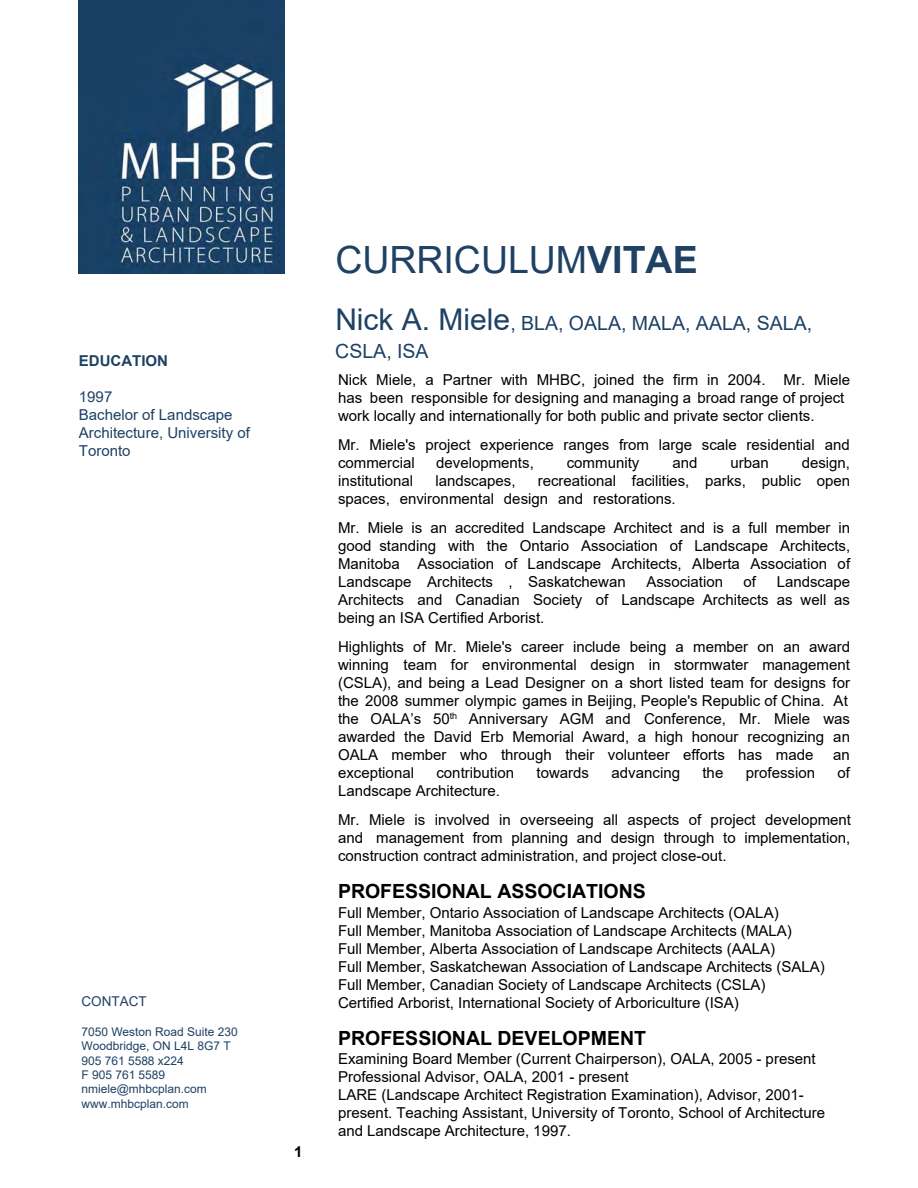
<style>
.page{position:relative;width:918px;height:1188px;background:#fff}
.page>*{position:absolute;margin:0;border:0;box-sizing:border-box;transform-origin:0 0}
.t1{font:37.5px "Arial";color:#1e4164}
.t2{font:700 19.5px "Arial";color:#000}
.t3{font:19.5px/27.8px "Arial";color:#1e4164}
.t4{font:15px/18px "Arial";color:#000}
.t5{font:15px/18px "Arial";color:#1e4164}
.t6{font:700 15px "Arial";color:#1e4164}
.t7{font:700 15px "Arial";color:#000}
.t8{font:13.5px "Arial";color:#1e4164}
.t9{font:12px/14.4px "Arial";color:#1e4164}
.s1{font-weight:700}
.s2{font-size:30px}
</style>
<div class="page">
<img style="left:79px;top:0;width:205px;height:274px">
<p class="t6" style="left:79px;top:350px;width:91px">EDUCATION</p>
<p class="t1" style="left:335px;top:234px;width:364px">CURRICULUM<span class="s1">VITAE</span></p>
<p class="t3" style="left:335px;top:309px;width:478px"><span class="s2">Nick A. Miele</span>, BLA, OALA, MALA, AALA, SALA,<br>CSLA, ISA</p>
<p class="t4" style="left:338px;top:371px;width:514px">Nick Miele, a Partner with MHBC, joined the firm in 2004. Mr. Miele</p>
<p class="t5" style="left:79px;top:387px;width:35px">1997</p>
<p class="t4" style="left:338px;top:389px;width:508px">has been responsible for designing and managing a broad range of project</p>
<p class="t5" style="left:79px;top:405px;width:155px">Bachelor of Landscape</p>
<p class="t4" style="left:338px;top:407px;width:478px">work locally and internationally for both public and private sector clients.</p>
<p class="t5" style="left:79px;top:423px;width:173px">Architecture, University of<br>Toronto</p>
<p class="t4" style="left:338px;top:436px;width:513px">Mr. Miele's project experience ranges from large scale residential and commercial</p>
<p class="t4" style="left:436px;top:454px;width:99px">developments,</p>
<p class="t4" style="left:567px;top:454px;width:74px">community</p>
<p class="t4" style="left:672px;top:454px;width:27px">and</p>
<p class="t4" style="left:730px;top:454px;width:40px">urban</p>
<p class="t4" style="left:802px;top:454px;width:50px">design,</p>
<p class="t4" style="left:338px;top:472px;width:514px;text-indent:200px">recreational facilities, parks, public open spaces, environmental design and restorations.</p>
<p class="t4" style="left:338px;top:519px;width:514px;text-align:justify">Mr. Miele is an accredited Landscape Architect and is a full member in good standing with the Ontario Association of Landscape Architects, Manitoba Association of Landscape Architects, Alberta Association of Landscape Architects , Saskatchewan</p>
<p class="t4" style="left:338px;top:472px;width:77px">institutional</p>
<p class="t4" style="left:435px;top:472px;width:82px">landscapes,</p>
<p class="t4" style="left:646px;top:573px;width:78px">Association</p>
<p class="t4" style="left:744px;top:573px;width:14px">of</p>
<p class="t4" style="left:338px;top:573px;width:514px;text-align:justify;text-indent:439px">Landscape Architects and Canadian Society of Landscape Architects as well as being an ISA Certified Arborist.</p>
<p class="t4" style="left:338px;top:638px;width:514px">Highlights of Mr. Miele's career include being a member on an award winning team for environmental design in stormwater management (CSLA), and being a Lead Designer on a short listed team for designs for the 2008 summer olympic games in Beijing, People's Republic of China. At the OALA’s 50<sup>th</sup> Anniversary AGM and Conference, Mr. Miele was awarded the David Erb Memorial Award, a high honour recognizing an OALA member who through their volunteer efforts has made</p>
<p class="t4" style="left:833px;top:746px;width:18px">an</p>
<p class="t4" style="left:338px;top:764px;width:78px">exceptional</p>
<p class="t4" style="left:436px;top:764px;width:79px">contribution</p>
<p class="t4" style="left:537px;top:764px;width:54px">towards</p>
<p class="t4" style="left:612px;top:764px;width:70px">advancing</p>
<p class="t4" style="left:702px;top:764px;width:22px">the</p>
<p class="t4" style="left:746px;top:764px;width:71px">profession</p>
<p class="t4" style="left:838px;top:764px;width:14px">of</p>
<p class="t4" style="left:338px;top:776px;width:515px;line-height:28.8px">Landscape Architecture.<br>Mr. Miele is involved in overseeing all aspects of project development</p>
<p class="t4" style="left:338px;top:829px;width:514px">and management from planning and design through to implementation, construction contract administration, and project close-out.</p>
<p class="t2" style="left:338px;top:878px;width:309px">PROFESSIONAL ASSOCIATIONS</p>
<p class="t4" style="left:338px;top:903px;width:488px">Full Member, Ontario Association of Landscape Architects (OALA)<br>Full Member, Manitoba Association of Landscape Architects (MALA)<br>Full Member, Alberta Association of Landscape Architects (AALA)<br>Full Member, Saskatchewan Association of Landscape Architects (SALA)<br>Full Member, Canadian Society of Landscape Architects (CSLA)</p>
<p class="t8" style="left:81px;top:992px;width:67px">CONTACT</p>
<p class="t4" style="left:338px;top:993px;width:402px">Certified Arborist, International Society of Arboriculture (ISA)</p>
<p class="t9" style="left:81px;top:1024px;width:158px">7050 Weston Road Suite 230<br>Woodbridge, ON L4L 8G7 T</p>
<p class="t2" style="left:338px;top:1024px;width:310px">PROFESSIONAL DEVELOPMENT</p>
<p class="t9" style="left:81px;top:1053px;width:104px">905 761 5588 x224</p>
<p class="t4" style="left:338px;top:1050px;width:479px">Examining Board Member (Current Chairperson), OALA, 2005 - present</p>
<p class="t9" style="left:81px;top:1068px;width:85px">F 905 761 5589</p>
<p class="t4" style="left:338px;top:1068px;width:292px">Professional Advisor, OALA, 2001 - present</p>
<p class="t9" style="left:81px;top:1082px;width:127px">nmiele@mhbcplan.com</p>
<p class="t4" style="left:338px;top:1086px;width:467px">LARE (Landscape Architect Registration Examination), Advisor, 2001-</p>
<p class="t9" style="left:81px;top:1096px;width:109px">www.mhbcplan.com</p>
<p class="t4" style="left:338px;top:1104px;width:489px">present. Teaching Assistant, University of Toronto, School of Architecture and Landscape Architecture, 1997.</p>
<p class="t7" style="left:294px;top:1141px;width:10px">1</p>
</div>
